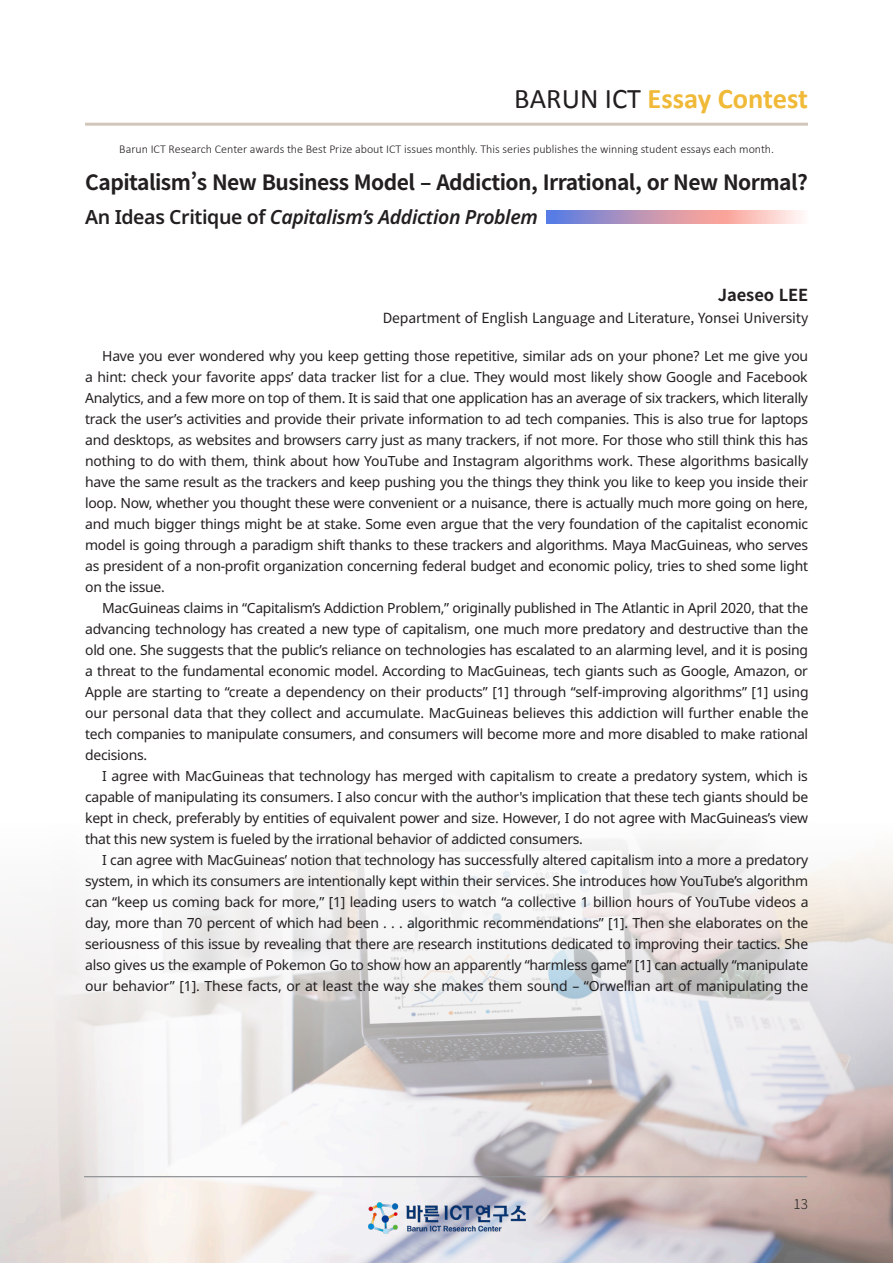
<style>
.page{position:relative;width:893px;height:1263px;background:#fff}
.page>*{position:absolute;margin:0;border:0;box-sizing:border-box;transform-origin:0 0}
.category_title{font:700 28.5px "Calibri";color:#f0ba38}
.국문_제목{font:700 21px "Noto Sans CJ Kkr";letter-spacing:-.025em;color:#231f20}
.국문_제목-2{font:italic 600 19.5px "Noto Sans";letter-spacing:-.02em;color:#231f20}
.국문_작성자{font:700 16.5px "Noto Sans CJ Kkr";letter-spacing:-.005em;color:#231f20}
.eng_본문{font:13.95px/21px "Noto Sans";letter-spacing:-.02em;color:#231f20;text-align:justify}
.국문_작성자-2{font:13.95px "Noto Sans CJ Kkr";letter-spacing:-.005em;color:#231f20}
.t1{font:300 13.5px "Noto Sans CJ Kkr";color:#231f20}
.t2{font:300 12px "Calibri";color:#231f20}
.s1{font-weight:400;color:#231f20}
.s2{font-style:normal}
</style>
<div class="page">
<img style="left:0;top:840px;width:893px;height:423px">
<hr style="left:85px;top:123px;width:723px;height:3px;background:#d3c7bb">
<svg style="left:546px;top:211px;width:256px;height:13px;background:#c8a3bf"></svg>
<img style="left:368px;top:1202px;width:157px;height:32px">
<hr style="left:84px;top:1176px;width:723px;height:1px;background:#939598">
<p class="category_title" style="left:514px;top:79px;width:295px"><span class="s1">BARUN ICT</span> Essay Contest</p>
<p class="t2" style="left:119px;top:141px;width:656px">Barun ICT Research Center awards the Best Prize about ICT issues monthly. This series publishes the winning student essays each month.</p>
<p class="국문_제목" style="left:85px;top:171px;width:724px">Capitalism’s New Business Model – Addiction, Irrational, or New Normal?</p>
<p class="국문_제목-2" style="left:85px;top:204px;width:454px"><span class="s2">An Ideas Critique of</span> Capitalism’s Addiction Problem</p>
<p class="국문_작성자" style="left:718px;top:286px;width:92px">Jaeseo LEE</p>
<p class="국문_작성자-2" style="left:383px;top:310px;width:427px">Department of English Language and Literature, Yonsei University</p>
<p class="eng_본문" style="left:85px;top:345px;width:725px;text-indent:17px">Have you ever wondered why you keep getting those repetitive, similar ads on your phone? Let me give you a hint: check your favorite apps’ data tracker list for a clue. They would most likely show Google and Facebook Analytics, and a few more on top of them. It is said that one application has an average of six trackers, which literally track the user’s activities and provide their private information to ad tech companies. This is also true for laptops and desktops, as websites and browsers carry just as many trackers, if not more. For those who still think this has nothing to do with them, think about how YouTube and Instagram algorithms work. These algorithms basically have the same result as the trackers and keep pushing you the things they think you like to keep you inside their loop. Now, whether you thought these were convenient or a nuisance, there is actually much more going on here, and much bigger things might be at stake. Some even argue that the very foundation of the capitalist economic model is going through a paradigm shift thanks to these trackers and algorithms. Maya MacGuineas, who serves as president of a non-profit organization concerning federal budget and economic policy, tries to shed some light on the issue.</p>
<p class="eng_본문" style="left:85px;top:597px;width:725px;text-indent:17px">MacGuineas claims in “Capitalism’s Addiction Problem,” originally published in The Atlantic in April 2020, that the advancing technology has created a new type of capitalism, one much more predatory and destructive than the old one. She suggests that the public’s reliance on technologies has escalated to an alarming level, and it is posing a threat to the fundamental economic model. According to MacGuineas, tech giants such as Google, Amazon, or Apple are starting to “create a dependency on their products” [1] through “self-improving algorithms” [1] using our personal data that they collect and accumulate. MacGuineas believes this addiction will further enable the tech companies to manipulate consumers, and consumers will become more and more disabled to make rational decisions.</p>
<p class="eng_본문" style="left:85px;top:765px;width:725px;text-indent:17px">I agree with MacGuineas that technology has merged with capitalism to create a predatory system, which is capable of manipulating its consumers. I also concur with the author's implication that these tech giants should be kept in check, preferably by entities of equivalent power and size. However, I do not agree with MacGuineas’s view that this new system is fueled by the irrational behavior of addicted consumers.</p>
<p class="eng_본문" style="left:85px;top:849px;width:725px;text-indent:17px">I can agree with MacGuineas’ notion that technology has successfully altered capitalism into a more a predatory system, in which its consumers are intentionally kept within their services. She introduces how YouTube’s algorithm can “keep us coming back for more,” [1] leading users to watch “a collective 1 billion hours of YouTube videos a day, more than 70 percent of which had been . . . algorithmic recommendations” [1]. Then she elaborates on the seriousness of this issue by revealing that there are research institutions dedicated to improving their tactics. She also gives us the example of Pokemon Go to show how an apparently “harmless game” [1] can actually “manipulate our behavior” [1]. These facts, or at least the way she makes them sound – “Orwellian art of manipulating the</p>
<p class="t1" style="left:793px;top:1196px;width:16px">13</p>
</div>
